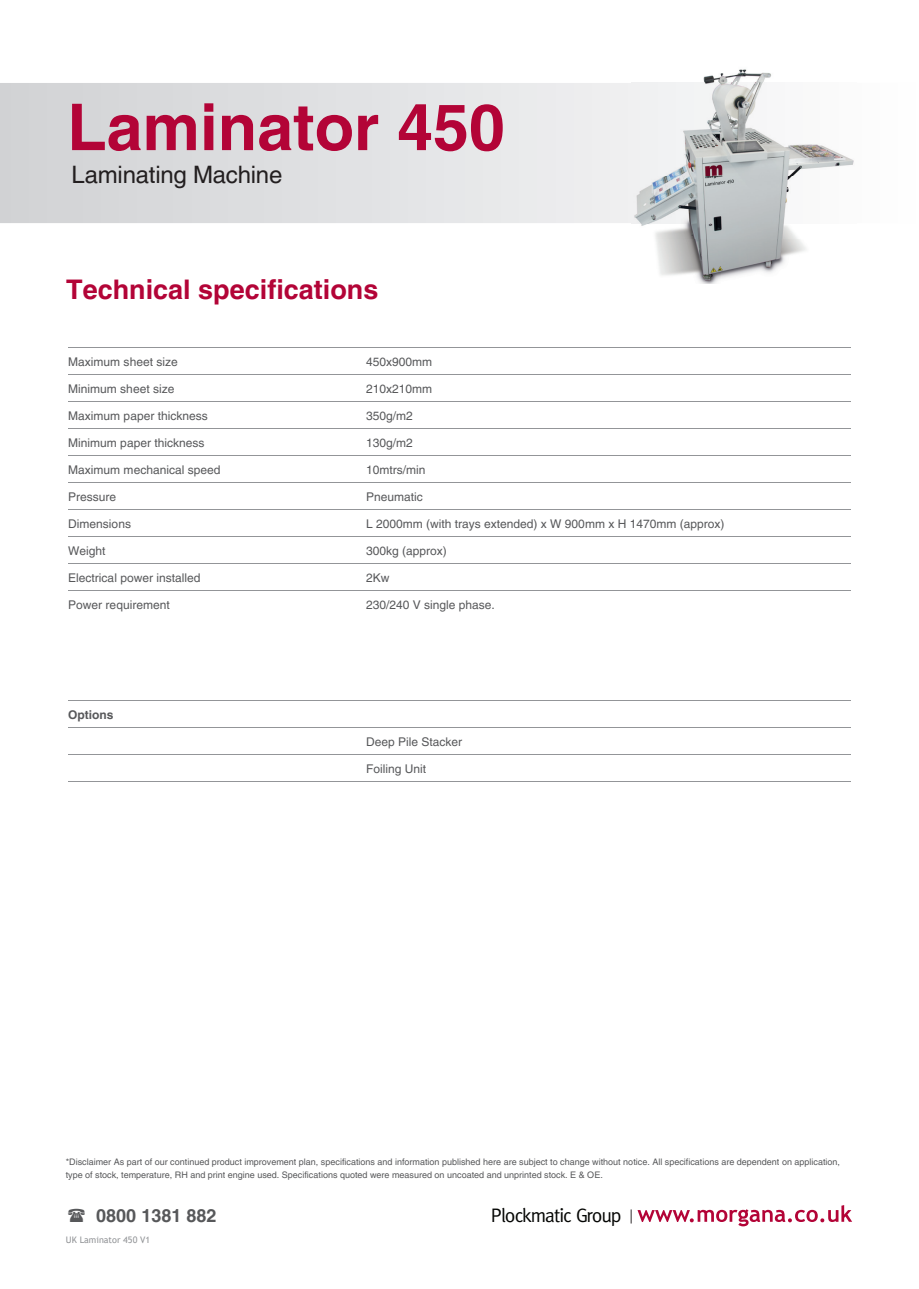
<style>
.page{position:relative;width:919px;height:1289px;background:#fff}
.page>*{position:absolute;margin:0;border:0;box-sizing:border-box;transform-origin:0 0}
.t1{font:700 64.5px "Helvetica LT Pro";color:#b30437}
.t2{font:700 27px "Helvetica LT Pro";color:#b30437}
.t3{font:24px "Helvetica LT Pro";letter-spacing:-.01em;color:#231f20}
.t4{font:19.5px "Meta";letter-spacing:-.05em;color:#040503}
.t5{font:700 18px "Helvetica LT Pro";color:#57585a}
.t6{font:12px "Helvetica LT Pro";color:#57585a}
.t7{font:700 12px "Helvetica LT Pro";color:#57585a}
.t8{font:9px/13.5px "Helvetica LT Pro";color:#57585a}
.t9{font:9px "Trebuchet MS";color:#939598}
.s1{font-family:"Minion Pro";font-size:13.95px;color:#231f20}
</style>
<div class="page">
<svg style="left:0;top:83px;width:631px;height:140px;background:#dfe0e2"></svg>
<svg style="left:637px;top:1205px;width:215px;height:21px"></svg>
<hr style="left:68px;top:347px;width:782px;height:1px;background:#939598">
<hr style="left:68px;top:374px;width:782px;height:1px;background:#939598">
<hr style="left:68px;top:401px;width:782px;height:1px;background:#939598">
<hr style="left:68px;top:428px;width:782px;height:1px;background:#939598">
<hr style="left:68px;top:455px;width:782px;height:1px;background:#939598">
<hr style="left:68px;top:482px;width:782px;height:1px;background:#939598">
<hr style="left:68px;top:509px;width:782px;height:1px;background:#939598">
<hr style="left:68px;top:536px;width:782px;height:1px;background:#939598">
<hr style="left:68px;top:563px;width:782px;height:1px;background:#939598">
<hr style="left:68px;top:590px;width:782px;height:1px;background:#939598">
<hr style="left:68px;top:700px;width:782px;height:1px;background:#939598">
<hr style="left:68px;top:727px;width:782px;height:1px;background:#939598">
<hr style="left:68px;top:754px;width:782px;height:1px;background:#939598">
<hr style="left:68px;top:781px;width:782px;height:1px;background:#939598">
<img style="left:631px;top:69px;width:223px;height:215px">
<h1 class="t1" style="left:67px;top:88px;width:439px">Laminator 450</h1>
<h3 class="t3" style="left:72px;top:161px;width:212px">Laminating Machine</h3>
<h2 class="t2" style="left:66px;top:273px;width:314px">Technical specifications</h2>
<p class="t6" style="left:68px;top:355px;width:111px">Maximum sheet size</p>
<p class="t6" style="left:366px;top:355px;width:68px">450x900mm</p>
<p class="t6" style="left:68px;top:382px;width:108px">Minimum sheet size</p>
<p class="t6" style="left:366px;top:382px;width:68px">210x210mm</p>
<p class="t6" style="left:68px;top:409px;width:141px">Maximum paper thickness</p>
<p class="t6" style="left:366px;top:409px;width:48px">350g/m2</p>
<p class="t6" style="left:68px;top:436px;width:138px">Minimum paper thickness</p>
<p class="t6" style="left:366px;top:436px;width:48px">130g/m2</p>
<p class="t6" style="left:68px;top:463px;width:154px">Maximum mechanical speed</p>
<p class="t6" style="left:366px;top:463px;width:61px">10mtrs/min</p>
<p class="t6" style="left:68px;top:490px;width:50px">Pressure</p>
<p class="t6" style="left:366px;top:490px;width:58px">Pneumatic</p>
<p class="t6" style="left:68px;top:517px;width:64px">Dimensions</p>
<p class="t6" style="left:366px;top:517px;width:360px">L 2000mm (with trays extended) x W 900mm x H 1470mm (approx)</p>
<p class="t6" style="left:68px;top:544px;width:39px">Weight</p>
<p class="t6" style="left:366px;top:544px;width:82px">300kg (approx)</p>
<p class="t6" style="left:68px;top:571px;width:134px">Electrical power installed</p>
<p class="t6" style="left:366px;top:571px;width:25px">2Kw</p>
<p class="t6" style="left:68px;top:598px;width:103px">Power requirement</p>
<p class="t6" style="left:366px;top:598px;width:130px">230/240 V single phase.</p>
<p class="t7" style="left:68px;top:707px;width:47px">Options</p>
<p class="t6" style="left:366px;top:734px;width:98px">Deep Pile Stacker</p>
<p class="t6" style="left:366px;top:761px;width:62px">Foiling Unit</p>
<p class="t8" style="left:66px;top:1154px;width:775px">*Disclaimer As part of our continued product improvement plan, specifications and information published here are subject to change without notice. All specifications are dependent on application, type of stock, temperature, RH and print engine used. Specifications quoted were measured on uncoated and unprinted stock. E &amp; OE.</p>
<h3 class="t5" style="left:96px;top:1204px;width:122px">0800 1381 882</h3>
<h3 class="t4" style="left:491px;top:1203px;width:144px">Plockmatic Group <span class="s1">|</span></h3>
<p class="t9" style="left:66px;top:1234px;width:86px">UK Laminator 450 V1</p>
</div>
